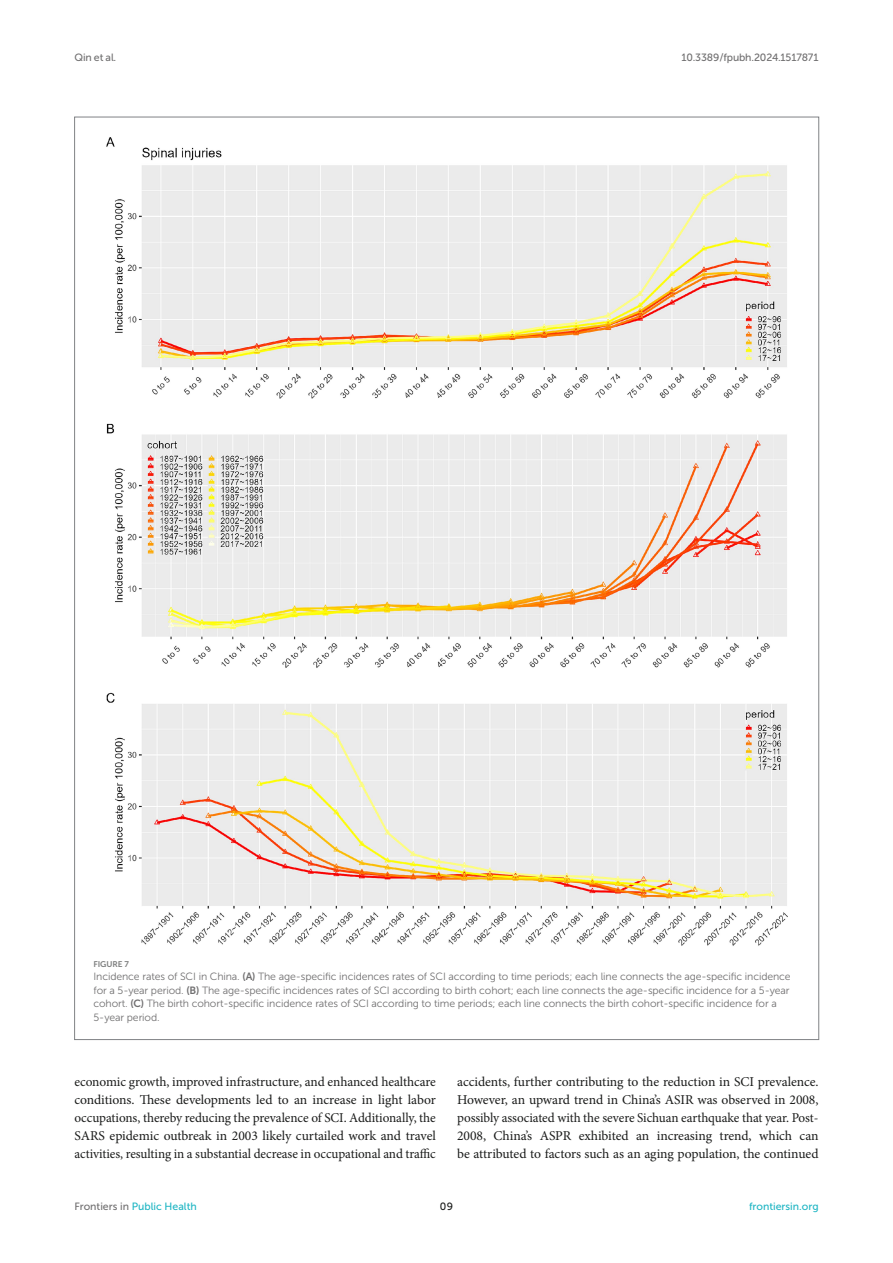
<style>
.page{position:relative;width:893px;height:1263px;background:#fff}
.page>*{position:absolute;margin:0;border:0;box-sizing:border-box;transform-origin:0 0}
.TEXT{font:13.5px/18px "Minion Pro";letter-spacing:-.005em;color:#1b1c1b;text-align:justify}
.FIG_LEG{font:10.5px/13.5px "Museo Sans 300";letter-spacing:-.01em;color:#706f70}
.t1{font:10.5px "Museo Sans 500";color:#1db5c3}
.t2{font:10.5px "Museo Sans 500";letter-spacing:-.015em;color:#706f70}
.t3{font:10.5px "Museo Sans 500";color:#1b1c1b}
.FIG_HD{font:8.25px "Museo Sans 700";letter-spacing:-.01em;color:#7e7f7f}
.s1{font-family:"Museo Sans 700"}
.s2{color:#706f70}
</style>
<div class="page">
<img style="left:106px;top:137px;width:682px;height:809px">
<p class="t2" style="left:74px;top:51px;width:43px">Qin et al.</p>
<p class="t2" style="left:681px;top:51px;width:138px">10.3389/fpubh.2024.1517871</p>
<p class="FIG_HD" style="left:94px;top:959px;width:37px">FIGURE 7</p>
<p class="FIG_LEG" style="left:94px;top:970px;width:699px">Incidence rates of SCI in China. <span class="s1">(A)</span> The age-specific incidences rates of SCI according to time periods; each line connects the age-specific incidence for a 5-year period. <span class="s1">(B)</span> The age-specific incidences rates of SCI according to birth cohort; each line connects the age-specific incidence for a 5-year cohort. <span class="s1">(C)</span> The birth cohort-specific incidence rates of SCI according to time periods; each line connects the birth cohort-specific incidence for a 5-year period.</p>
<p class="TEXT" style="left:74px;top:1073px;width:363px">economic growth, improved infrastructure, and enhanced healthcare conditions. These developments led to an increase in light labor occupations, thereby reducing the prevalence of SCI. Additionally, the SARS epidemic outbreak in 2003 likely curtailed work and travel activities, resulting in a substantial decrease in occupational and traffic</p>
<p class="TEXT" style="left:457px;top:1073px;width:363px">accidents, further contributing to the reduction in SCI prevalence.<br>However, an upward trend in China’s ASIR was observed in 2008, possibly associated with the severe Sichuan earthquake that year. Post-2008, China’s ASPR exhibited an increasing trend, which can be attributed to factors such as an aging population, the continued</p>
<p class="t1" style="left:74px;top:1200px;width:124px"><span class="s2">Frontiers in</span> Public Health</p>
<p class="t3" style="left:440px;top:1200px;width:15px">09</p>
<p class="t1" style="left:749px;top:1200px;width:71px">frontiersin.org</p>
</div>
